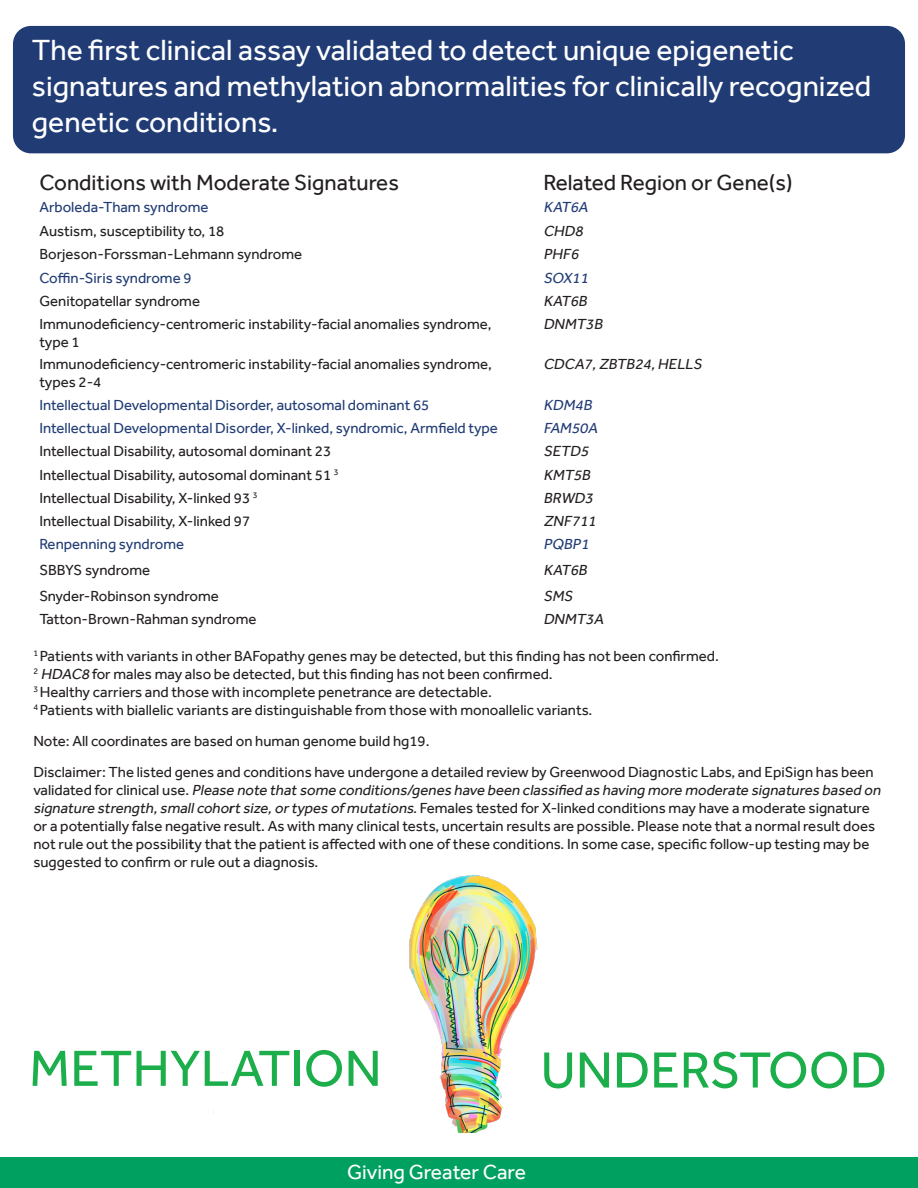
<style>
.page{position:relative;width:918px;height:1188px;background:#fff}
.page>*{position:absolute;margin:0;border:0;box-sizing:border-box;transform-origin:0 0}
.t1{font:52.5px "Effra";color:#1cae4b}
.t2{font:30px/36px "Effra";color:#fff}
.t3{font:22.5px "Effra";color:#231f20}
.t4{font:21px "Effra";color:#fff}
.t5{font:15px/18px "Effra";color:#231f20}
.t6{font:15px "Effra";color:#213c75}
.t7{font:italic 15px "Effra";color:#231f20}
.t8{font:italic 15px "Effra";color:#213c75}
.s1{font-style:italic}
.s2{font-weight:500;font-style:italic}
.s3{font-weight:500}
</style>
<div class="page">
<div style="left:13px;top:26px;width:892px;height:127px;background:#213c75;border-radius:18px"></div>
<div style="left:0;top:1158px;width:918px;height:30px;background:#00a160"></div>
<img style="left:213px;top:874px;width:325px;height:258px">
<p class="t2" style="left:32px;top:32px;width:763px">The first clinical assay validated to detect unique epigenetic</p>
<p class="t2" style="left:32px;top:68px;width:841px">signatures and methylation abnormalities for clinically recognized genetic conditions.</p>
<p class="t3" style="left:39px;top:169px;width:361px">Conditions with Moderate Signatures</p>
<p class="t3" style="left:543px;top:169px;width:251px">Related Region or Gene(s)</p>
<p class="t6" style="left:39px;top:198px;width:171px">Arboleda-Tham syndrome</p>
<p class="t8" style="left:543px;top:198px;width:51px">KAT6A</p>
<p class="t5" style="left:39px;top:222px;width:187px">Austism, susceptibility to, 18</p>
<p class="t7" style="left:543px;top:222px;width:46px">CHD8</p>
<p class="t5" style="left:39px;top:245px;width:264px">Borjeson-Forssman-Lehmann syndrome</p>
<p class="t7" style="left:543px;top:245px;width:42px">PHF6</p>
<p class="t6" style="left:39px;top:269px;width:154px">Coffin-Siris syndrome 9</p>
<p class="t8" style="left:543px;top:269px;width:52px">SOX11</p>
<p class="t5" style="left:39px;top:292px;width:162px">Genitopatellar syndrome</p>
<p class="t7" style="left:543px;top:292px;width:50px">KAT6B</p>
<p class="t5" style="left:39px;top:315px;width:454px">Immunodeficiency-centromeric instability-facial anomalies syndrome,</p>
<p class="t5" style="left:39px;top:333px;width:42px">type 1</p>
<p class="t7" style="left:543px;top:315px;width:66px">DNMT3B</p>
<p class="t5" style="left:39px;top:355px;width:454px">Immunodeficiency-centromeric instability-facial anomalies syndrome,</p>
<p class="t5" style="left:39px;top:373px;width:64px">types 2-4</p>
<p class="t7" style="left:543px;top:355px;width:165px">CDCA7,ZBTB24,HELLS</p>
<p class="t6" style="left:39px;top:396px;width:392px">Intellectual Developmental Disorder, autosomal dominant 65</p>
<p class="t8" style="left:543px;top:396px;width:55px">KDM4B</p>
<p class="t6" style="left:39px;top:419px;width:460px">Intellectual Developmental Disorder, X-linked, syndromic, Armfield type</p>
<p class="t8" style="left:543px;top:419px;width:61px">FAM50A</p>
<p class="t5" style="left:39px;top:442px;width:293px">Intellectual Disability, autosomal dominant 23</p>
<p class="t7" style="left:543px;top:442px;width:52px">SETD5</p>
<p class="t5" style="left:39px;top:466px;width:301px">Intellectual Disability, autosomal dominant 51 <sup>3</sup></p>
<p class="t7" style="left:543px;top:466px;width:54px">KMT5B</p>
<p class="t5" style="left:39px;top:489px;width:220px">Intellectual Disability, X-linked 93 <sup>3</sup></p>
<p class="t7" style="left:543px;top:489px;width:56px">BRWD3</p>
<p class="t5" style="left:39px;top:512px;width:212px">Intellectual Disability, X-linked 97</p>
<p class="t7" style="left:543px;top:512px;width:59px">ZNF711</p>
<p class="t6" style="left:39px;top:535px;width:146px">Renpenning syndrome</p>
<p class="t8" style="left:543px;top:535px;width:52px">PQBP1</p>
<p class="t5" style="left:39px;top:561px;width:112px">SBBYS syndrome</p>
<p class="t7" style="left:543px;top:561px;width:50px">KAT6B</p>
<p class="t5" style="left:39px;top:587px;width:181px">Snyder-Robinson syndrome</p>
<p class="t7" style="left:543px;top:587px;width:36px">SMS</p>
<p class="t5" style="left:39px;top:610px;width:219px">Tatton-Brown-Rahman syndrome</p>
<p class="t7" style="left:543px;top:610px;width:67px">DNMT3A</p>
<p class="t5" style="left:33px;top:647px;width:687px"><sup>1</sup> Patients with variants in other BAFopathy genes may be detected, but this finding has not been confirmed.</p>
<p class="t5" style="left:33px;top:665px;width:521px"><sup>2</sup> <span class="s1">HDAC8</span>for males may also be detected, but this finding has not been confirmed.</p>
<p class="t5" style="left:33px;top:683px;width:460px"><sup>3</sup> Healthy carriers and those with incomplete penetrance are detectable.</p>
<p class="t5" style="left:33px;top:701px;width:561px"><sup>4</sup> Patients with biallelic variants are distinguishable from those with monoallelic variants.</p>
<p class="t5" style="left:33px;top:732px;width:398px">Note: All coordinates are based on human genome build hg19.</p>
<p class="t5" style="left:33px;top:762px;width:854px">Disclaimer: The listed genes and conditions have undergone a detailed review by Greenwood Diagnostic Labs, and EpiSign has been va l i d a te d fo r c l i n i c a l u s e . <span class="s1">Pleasenotethatsomeconditions/geneshavebeenclassifiedashavingmoremoderatesignaturesbasedon signaturestrength,smallcoho</span><span class="s2">r</span><span class="s1">tsize,ortypesofmutations.</span>Females tested for X-linked conditions may have a moderate signature or a potentially false negative result. As with many clinical tests, uncertain results are possible. Please note that a normal result does not rule out the possibili<span class="s3">t</span>y that the patient is affected with one of these conditions. In some case, specific follow-up testing may be suggested to confirm or rule out a diagnosis.</p>
<p class="t1" style="left:29px;top:1037px;width:354px">METHYLATION</p>
<p class="t1" style="left:541px;top:1039px;width:348px">UNDERSTOOD</p>
<p class="t4" style="left:347px;top:1159px;width:180px">Giving Greater Care</p>
</div>
